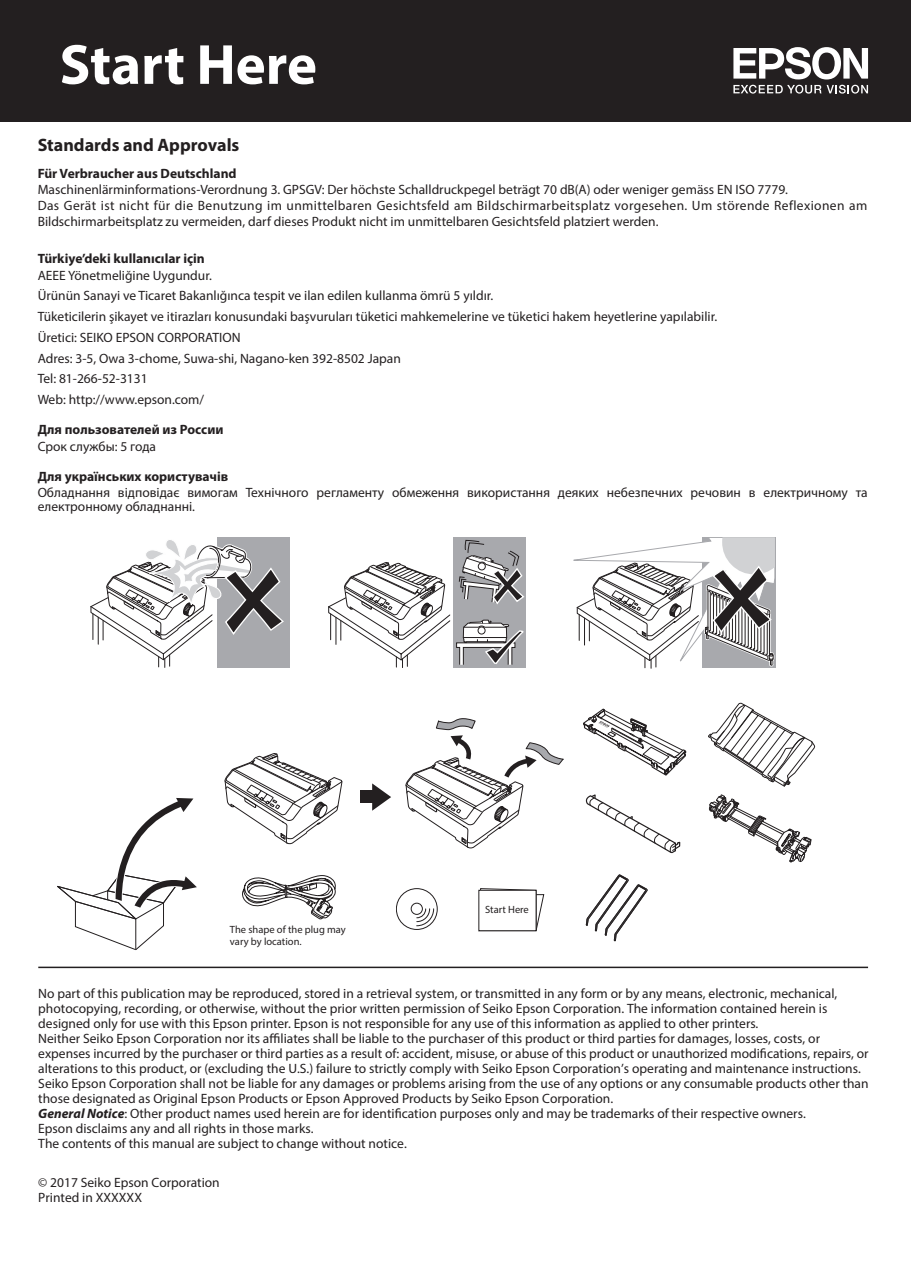
<style>
.page{position:relative;width:911px;height:1266px;background:#fff}
.page>*{position:absolute;margin:0;border:0;box-sizing:border-box;transform-origin:0 0}
.t1{font:700 57px "Myriad Pro";color:#fff}
.t2{font:700 18px "Myriad Pro";color:#231f20}
.t3{font:13.5px/15px "Myriad Pro";color:#231f20}
.t4{font:700 13.5px "Myriad Pro";color:#231f20}
.t5{font:10.5px/12px "Myriad Pro";color:#231f20}
.s1{font-weight:700;font-style:italic}
</style>
<div class="page">
<div style="left:0;top:0;width:910px;height:121px;background:#231f20"></div>
<svg style="left:57px;top:798px;width:140px;height:152px"></svg>
<svg style="left:224px;top:753px;width:118px;height:91px"></svg>
<div style="left:360px;top:790px;width:17px;height:13px;background:#231f20"></div>
<svg style="left:372px;top:783px;width:19px;height:27px"></svg>
<div style="left:396px;top:888px;width:41px;height:41px;border:1px solid #231f20;border-radius:50%"></div>
<svg style="left:411px;top:903px;width:23px;height:23px"></svg>
<svg style="left:708px;top:794px;width:103px;height:68px"></svg>
<svg style="left:585px;top:794px;width:95px;height:59px"></svg>
<svg style="left:585px;top:874px;width:62px;height:67px"></svg>
<svg style="left:708px;top:703px;width:106px;height:83px"></svg>
<svg style="left:583px;top:708px;width:103px;height:67px"></svg>
<svg style="left:405px;top:718px;width:158px;height:130px"></svg>
<svg style="left:478px;top:888px;width:66px;height:43px"></svg>
<div style="left:478px;top:890px;width:58px;height:40px;background:#fff"></div>
<div style="left:478px;top:890px;width:58px;height:41px;border:1px solid #231f20"></div>
<div style="left:453px;top:537px;width:73px;height:130px;background:#a8a9ad"></div>
<svg style="left:328px;top:562px;width:122px;height:105px"></svg>
<svg style="left:456px;top:540px;width:69px;height:125px"></svg>
<div style="left:217px;top:537px;width:73px;height:130px;background:#a8a9ad"></div>
<svg style="left:90px;top:540px;width:194px;height:127px"></svg>
<svg style="left:573px;top:537px;width:202px;height:131px"></svg>
<svg style="left:242px;top:875px;width:93px;height:44px"></svg>
<hr style="left:0;top:129px;width:1px;height:31px;background:#231f20">
<hr style="left:0;top:160px;width:1px;height:33px;background:#231f20">
<hr style="left:0;top:193px;width:1px;height:32px;background:#231f20">
<hr style="left:0;top:225px;width:1px;height:33px;background:#231f20">
<hr style="left:0;top:258px;width:1px;height:32px;background:#231f20">
<hr style="left:0;top:290px;width:1px;height:33px;background:#231f20">
<hr style="left:0;top:323px;width:1px;height:32px;background:#231f20">
<hr style="left:0;top:355px;width:1px;height:33px;background:#231f20">
<hr style="left:0;top:388px;width:1px;height:32px;background:#231f20">
<hr style="left:0;top:448px;width:1px;height:33px;background:#231f20">
<hr style="left:0;top:481px;width:1px;height:32px;background:#231f20">
<hr style="left:0;top:541px;width:1px;height:33px;background:#231f20">
<hr style="left:0;top:574px;width:1px;height:32px;background:#231f20">
<hr style="left:0;top:606px;width:1px;height:33px;background:#231f20">
<hr style="left:0;top:639px;width:1px;height:32px;background:#231f20">
<hr style="left:0;top:671px;width:1px;height:33px;background:#231f20">
<hr style="left:0;top:704px;width:1px;height:32px;background:#231f20">
<hr style="left:0;top:764px;width:1px;height:33px;background:#231f20">
<hr style="left:0;top:797px;width:1px;height:32px;background:#231f20">
<hr style="left:0;top:885px;width:1px;height:33px;background:#231f20">
<hr style="left:0;top:918px;width:1px;height:32px;background:#231f20">
<hr style="left:0;top:950px;width:1px;height:33px;background:#231f20">
<hr style="left:0;top:983px;width:1px;height:32px;background:#231f20">
<hr style="left:0;top:1015px;width:1px;height:33px;background:#231f20">
<hr style="left:0;top:1105px;width:1px;height:32px;background:#231f20">
<hr style="left:0;top:1137px;width:1px;height:33px;background:#231f20">
<hr style="left:0;top:1170px;width:1px;height:32px;background:#231f20">
<hr style="left:38px;top:966px;width:829px;height:2px;background:#231f20">
<svg style="left:733px;top:85px;width:134px;height:9px"></svg>
<svg style="left:733px;top:47px;width:134px;height:32px"></svg>
<h1 class="t1" style="left:60px;top:27px;width:259px">Start Here</h1>
<h2 class="t2" style="left:38px;top:133px;width:203px">Standards and Approvals</h2>
<p class="t4" style="left:38px;top:164px;width:200px">Für Verbraucher aus Deutschland</p>
<p class="t3" style="left:38px;top:182px;width:830px;line-height:16px">Maschinenlärminformations-Verordnung 3. GPSGV: Der höchste Schalldruckpegel beträgt 70 dB(A) oder weniger gemäss EN ISO 7779.<br>Das Gerät ist nicht für die Benutzung im unmittelbaren Gesichtsfeld am Bildschirmarbeitsplatz vorgesehen. Um störende Reflexionen am<br>Bildschirmarbeitsplatz zu vermeiden, darf dieses Produkt nicht im unmittelbaren Gesichtsfeld platziert werden.</p>
<p class="t4" style="left:38px;top:250px;width:168px">Türkiye’deki kullanıcılar için</p>
<p class="t3" style="left:38px;top:264px;width:681px;line-height:20.7px">AEEE Yönetmeliğine Uygundur.<br>Ürünün Sanayi ve Ticaret Bakanlığınca tespit ve ilan edilen kullanma ömrü 5 yıldır.<br>Tüketicilerin şikayet ve itirazları konusundaki başvuruları tüketici mahkemelerine ve tüketici hakem heyetlerine yapılabilir.<br>Üretici: SEIKO EPSON CORPORATION<br>Adres: 3-5, Owa 3-chome, Suwa-shi, Nagano-ken 392-8502 Japan<br>Tel: 81-266-52-3131<br>Web: http://www.epson.com/</p>
<p class="t4" style="left:38px;top:421px;width:187px">Для пользователей из России</p>
<p class="t3" style="left:38px;top:438px;width:120px">Срок службы: 5 года</p>
<p class="t4" style="left:38px;top:467px;width:192px">Для українських користувачів</p>
<p class="t3" style="left:38px;top:486px;width:831px;line-height:13.5px">Обладнання відповідає вимогам Технічного регламенту обмеження використання деяких небезпечних речовин в електричному та електронному обладнанні.</p>
<p class="t5" style="left:230px;top:923px;width:117px">The shape of the plug may vary by location.</p>
<p class="t5" style="left:485px;top:903px;width:45px">Start Here</p>
<p class="t3" style="left:38px;top:986px;width:831px">No part of this publication may be reproduced, stored in a retrieval system, or transmitted in any form or by any means, electronic, mechanical, photocopying, recording, or otherwise, without the prior written permission of Seiko Epson Corporation. The information contained herein is designed only for use with this Epson printer. Epson is not responsible for any use of this information as applied to other printers.<br>Neither Seiko Epson Corporation nor its affiliates shall be liable to the purchaser of this product or third parties for damages, losses, costs, or expenses incurred by the purchaser or third parties as a result of: accident, misuse, or abuse of this product or unauthorized modifications, repairs, or alterations to this product, or (excluding the U.S.) failure to strictly comply with Seiko Epson Corporation’s operating and maintenance instructions.<br>Seiko Epson Corporation shall not be liable for any damages or problems arising from the use of any options or any consumable products other than those designated as Original Epson Products or Epson Approved Products by Seiko Epson Corporation.<br><span class="s1">General Notice</span>: Other product names used herein are for identification purposes only and may be trademarks of their respective owners.<br>Epson disclaims any and all rights in those marks.<br>The contents of this manual are subject to change without notice.</p>
<p class="t3" style="left:38px;top:1174px;width:183px">© 2017 Seiko Epson Corporation<br>Printed in XXXXXX</p>
</div>
